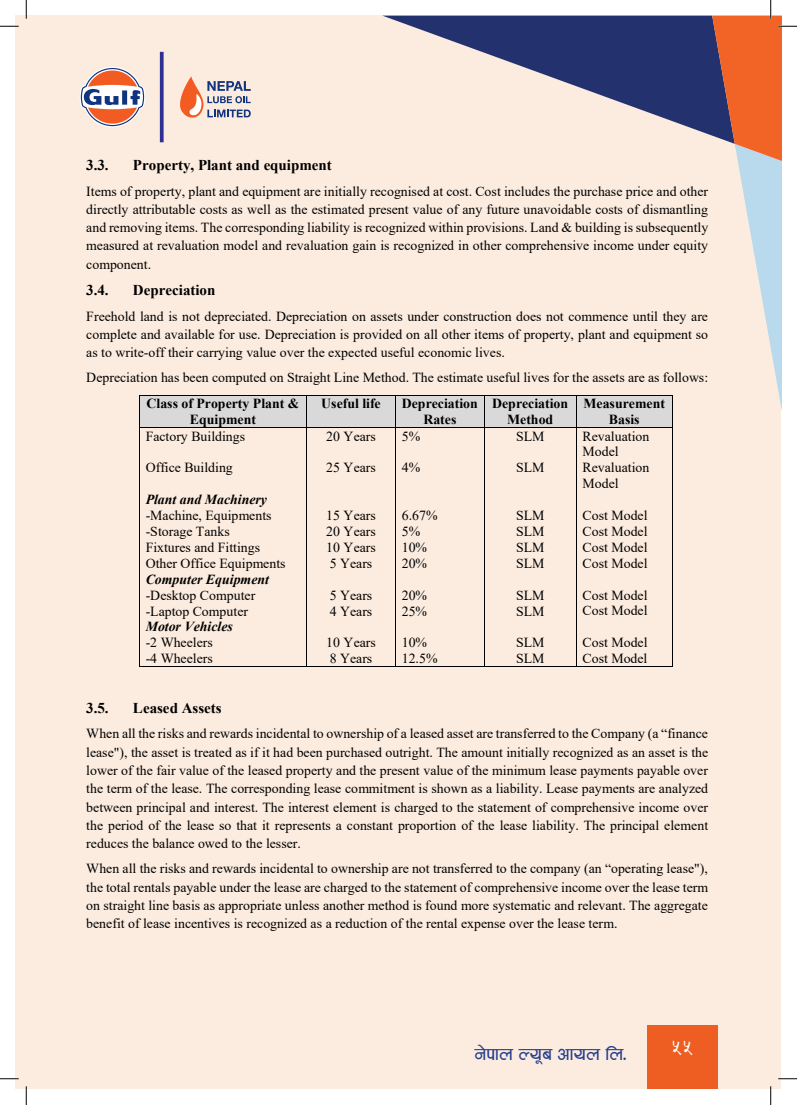
<style>
.page{position:relative;width:797px;height:1105px;background:#fff}
.page>*{position:absolute;margin:0;border:0;box-sizing:border-box;transform-origin:0 0}
.t1{font:22.5px "Aakriti";color:#253f8e}
.t2{font:17.5px "FONTASYHIMALITTNORMAL";color:#fff}
.t3{font:700 15px "Times New Roman";color:#000}
.t4{font:13.88px/15.9px "Times New Roman";color:#000}
.t5{font:700 13.88px/15.9px "Times New Roman";color:#000;text-align:center}
.t6{font:italic 700 13.88px "Times New Roman";color:#000}
</style>
<div class="page">
<div style="left:16px;top:16px;width:765px;height:1073px;background:#fcecdf"></div>
<svg style="left:383px;top:16px;width:329px;height:120px"></svg>
<svg style="left:160px;top:52px;width:4px;height:90px"></svg>
<svg style="left:180px;top:76px;width:71px;height:42px"></svg>
<svg style="left:80px;top:67px;width:65px;height:60px"></svg>
<div style="left:646px;top:1025px;width:71px;height:64px;background:#ee5e22"></div>
<div style="left:140px;top:395px;width:166px;height:32px;background:#d9d9d9"></div>
<div style="left:307px;top:395px;width:88px;height:32px;background:#d9d9d9"></div>
<div style="left:396px;top:395px;width:88px;height:32px;background:#d9d9d9"></div>
<div style="left:484px;top:395px;width:92px;height:32px;background:#d9d9d9"></div>
<div style="left:576px;top:395px;width:96px;height:32px;background:#d9d9d9"></div>
<hr style="left:139px;top:395px;width:533px;height:1px;background:#000">
<hr style="left:139px;top:395px;width:1px;height:32px;background:#000">
<hr style="left:306px;top:395px;width:1px;height:32px;background:#000">
<hr style="left:395px;top:395px;width:1px;height:32px;background:#000">
<hr style="left:484px;top:395px;width:1px;height:32px;background:#000">
<hr style="left:576px;top:395px;width:1px;height:32px;background:#000">
<hr style="left:672px;top:395px;width:1px;height:32px;background:#000">
<hr style="left:139px;top:427px;width:533px;height:1px;background:#000">
<hr style="left:139px;top:428px;width:1px;height:239px;background:#000">
<hr style="left:139px;top:666px;width:167px;height:1px;background:#000">
<hr style="left:306px;top:428px;width:1px;height:239px;background:#000">
<hr style="left:307px;top:666px;width:88px;height:1px;background:#000">
<hr style="left:395px;top:428px;width:1px;height:239px;background:#000">
<hr style="left:396px;top:666px;width:88px;height:1px;background:#000">
<hr style="left:484px;top:428px;width:1px;height:239px;background:#000">
<hr style="left:484px;top:666px;width:92px;height:1px;background:#000">
<hr style="left:576px;top:428px;width:1px;height:239px;background:#000">
<hr style="left:576px;top:666px;width:96px;height:1px;background:#000">
<hr style="left:672px;top:428px;width:1px;height:239px;background:#000">
<svg style="left:0;top:25px;width:19px;height:2px"></svg>
<svg style="left:0;top:1078px;width:19px;height:1px"></svg>
<svg style="left:778px;top:1078px;width:19px;height:1px"></svg>
<svg style="left:25px;top:0;width:2px;height:19px"></svg>
<svg style="left:25px;top:1086px;width:2px;height:19px"></svg>
<svg style="left:712px;top:0;width:85px;height:411px"></svg>
<svg style="left:770px;top:1086px;width:1px;height:19px"></svg>
<p class="t3" style="left:86px;top:154px;width:24px">3.3.</p>
<p class="t3" style="left:133px;top:154px;width:200px">Property, Plant and equipment</p>
<p class="t4" style="left:86px;top:181px;width:623px;line-height:18.2px;text-align:justify">Items of property, plant and equipment are initially recognised at cost. Cost includes the purchase price and other directly attributable costs as well as the estimated present value of any future unavoidable costs of dismantling and removing items. The corresponding liability is recognized within provisions. Land &amp; building is subsequently measured at revaluation model and revaluation gain is recognized in other comprehensive income under equity component.</p>
<p class="t3" style="left:86px;top:279px;width:24px">3.4.</p>
<p class="t3" style="left:133px;top:279px;width:84px">Depreciation</p>
<p class="t4" style="left:86px;top:306px;width:623px;line-height:18.2px;text-align:justify">Freehold land is not depreciated. Depreciation on assets under construction does not commence until they are complete and available for use. Depreciation is provided on all other items of property, plant and equipment so as to write-off their carrying value over the expected useful economic lives.</p>
<p class="t4" style="left:86px;top:369px;width:623px">Depreciation has been computed on Straight Line Method. The estimate useful lives for the assets are as follows:</p>
<p class="t5" style="left:147px;top:395px;width:154px">Class of Property Plant &amp;<br>Equipment</p>
<p class="t5" style="left:321px;top:395px;width:61px">Useful life</p>
<p class="t5" style="left:402px;top:395px;width:78px">Depreciation<br>Rates</p>
<p class="t5" style="left:492px;top:395px;width:78px">Depreciation<br>Method</p>
<p class="t5" style="left:583px;top:395px;width:83px">Measurement<br>Basis</p>
<p class="t4" style="left:146px;top:428px;width:101px">Factory Buildings</p>
<p class="t4" style="left:146px;top:459px;width:89px">Office Building</p>
<p class="t6" style="left:146px;top:490px;width:123px">Plant and Machinery</p>
<p class="t4" style="left:146px;top:507px;width:141px">-Machine, Equipments -Storage Tanks<br>Fixtures and Fittings<br>Other Office Equipments</p>
<p class="t6" style="left:146px;top:569px;width:125px">Computer Equipment</p>
<p class="t4" style="left:146px;top:586px;width:111px">-Desktop Computer -Laptop Computer</p>
<p class="t6" style="left:146px;top:617px;width:89px">Motor Vehicles</p>
<p class="t4" style="left:146px;top:634px;width:69px">-2 Wheelers -4 Wheelers</p>
<p class="t4" style="left:582px;top:427px;width:68px">Revaluation<br>Model<br>Revaluation<br>Model</p>
<p class="t4" style="left:582px;top:507px;width:66px;text-align:justify">Cost Model Cost Model Cost Model Cost Model</p>
<p class="t4" style="left:582px;top:586px;width:66px">Cost Model<br>Cost Model</p>
<p class="t4" style="left:582px;top:634px;width:66px">Cost Model<br>Cost Model</p>
<p class="t4" style="left:516px;top:427px;width:30px">SLM</p>
<p class="t4" style="left:516px;top:459px;width:30px">SLM</p>
<p class="t4" style="left:516px;top:507px;width:30px;text-align:justify">SLM SLM SLM SLM</p>
<p class="t4" style="left:516px;top:586px;width:30px">SLM<br>SLM</p>
<p class="t4" style="left:516px;top:634px;width:30px">SLM<br>SLM</p>
<p class="t4" style="left:402px;top:427px;width:20px">5%</p>
<p class="t4" style="left:402px;top:459px;width:20px">4%</p>
<p class="t4" style="left:402px;top:507px;width:37px">6.67%<br>5%<br>10%<br>20%</p>
<p class="t4" style="left:402px;top:586px;width:27px">20%<br>25%</p>
<p class="t4" style="left:402px;top:634px;width:37px">10%<br>12.5%</p>
<p class="t4" style="left:326px;top:428px;width:51px">20 Years</p>
<p class="t4" style="left:326px;top:459px;width:51px">25 Years</p>
<p class="t4" style="left:326px;top:507px;width:51px;text-align:justify">15 Years 20 Years 10 Years 5 Years</p>
<p class="t4" style="left:330px;top:586px;width:44px">5 Years<br>4 Years</p>
<p class="t4" style="left:326px;top:634px;width:51px">10 Years<br>8 Years</p>
<p class="t3" style="left:86px;top:697px;width:24px">3.5.</p>
<p class="t3" style="left:133px;top:697px;width:90px">Leased Assets</p>
<p class="t4" style="left:86px;top:724px;width:623px;line-height:18.2px;text-align:justify">When all the risks and rewards incidental to ownership of a leased asset are transferred to the Company (a “finance lease"), the asset is treated as if it had been purchased outright. The amount initially recognized as an asset is the lower of the fair value of the leased property and the present value of the minimum lease payments payable over the term of the lease. The corresponding lease commitment is shown as a liability. Lease payments are analyzed between principal and interest. The interest element is charged to the statement of comprehensive income over the period of the lease so that it represents a constant proportion of the lease liability. The principal element reduces the balance owed to the lesser.</p>
<p class="t4" style="left:86px;top:859px;width:623px;line-height:18.2px;text-align:justify">When all the risks and rewards incidental to ownership are not transferred to the company (an “operating lease"), the total rentals payable under the lease are charged to the statement of comprehensive income over the lease term on straight line basis as appropriate unless another method is found more systematic and relevant. The aggregate benefit of lease incentives is recognized as a reduction of the rental expense over the lease term.</p>
<h1 class="t1" style="left:475px;top:1041px;width:154px">g]kfn No"a cfon ln=</h1>
<p class="t2" style="left:671px;top:1035px;width:23px">55</p>
</div>
